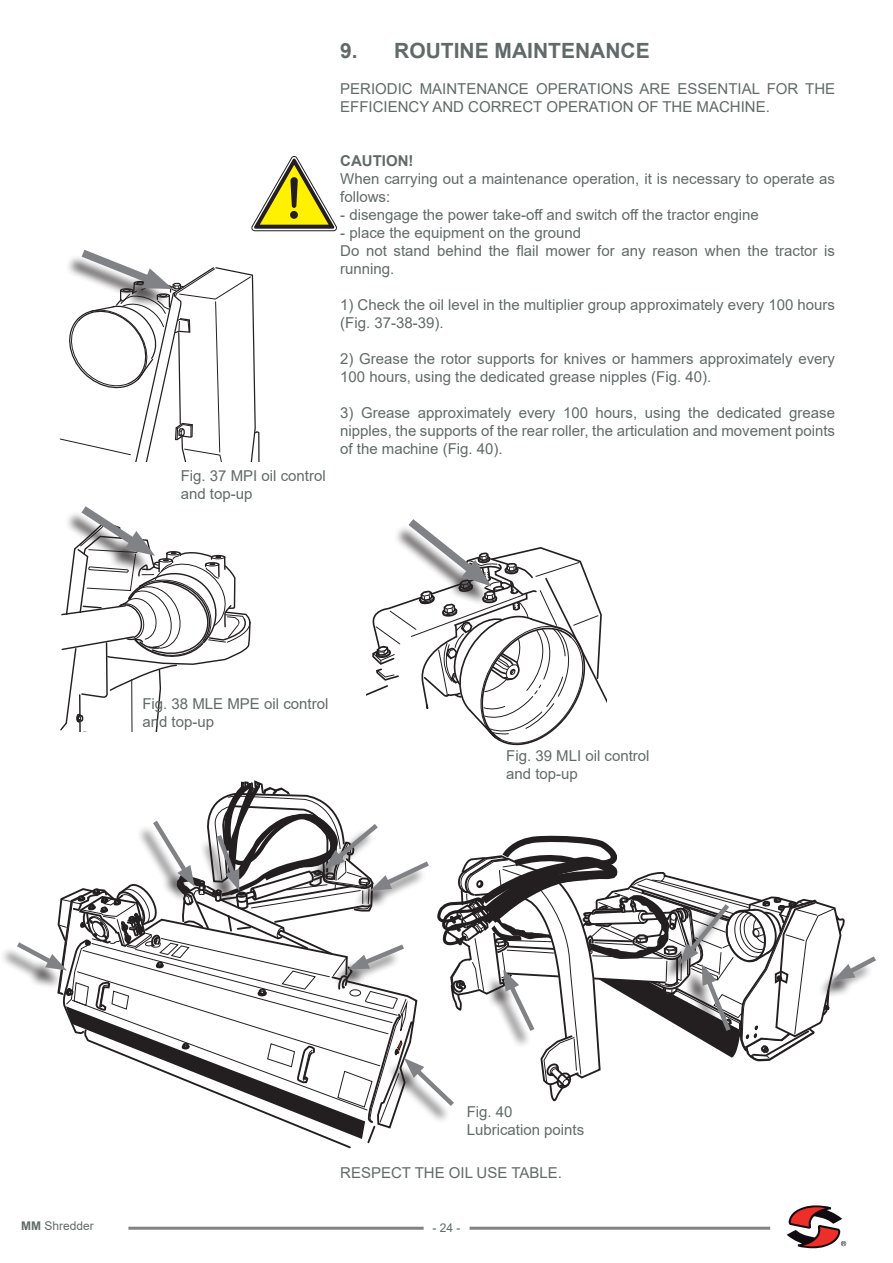
<style>
.page{position:relative;width:893px;height:1263px;background:#fff}
.page>*{position:absolute;margin:0;border:0;box-sizing:border-box;transform-origin:0 0}
.t1{font:700 21px "Arial";color:#626a69}
.Corpo_paragrafo{font:15px/18px "Arial";color:#626a69}
.Titolo_3{font:700 15px "Arial";color:#626a69}
.t2{font:12px "Arial";color:#626a69}
.s1{font-weight:700}
</style>
<div class="page">
<svg style="left:787px;top:1205px;width:59px;height:43px"></svg>
<hr style="left:128px;top:1227px;width:296px;height:3px;background:#808285">
<hr style="left:470px;top:1227px;width:300px;height:3px;background:#808285">
<svg style="left:60px;top:249px;width:200px;height:212px"></svg>
<svg style="left:251px;top:156px;width:86px;height:76px"></svg>
<svg style="left:60px;top:506px;width:191px;height:225px"></svg>
<svg style="left:367px;top:519px;width:239px;height:227px"></svg>
<div style="left:0;top:946px;width:63px;height:43px;background:#231f20;opacity:.75"></div>
<svg style="left:12px;top:780px;width:864px;height:369px"></svg>
<p class="t1" style="left:340px;top:36px;width:311px">9. ROUTINE MAINTENANCE</p>
<p class="Corpo_paragrafo" style="left:340px;top:79px;width:496px">PERIODIC MAINTENANCE OPERATIONS ARE ESSENTIAL FOR THE<br>EFFICIENCY AND CORRECT OPERATION OF THE MACHINE.</p>
<p class="Corpo_paragrafo" style="left:181px;top:466px;width:147px">Fig. 37 MPI oil control</p>
<p class="Corpo_paragrafo" style="left:181px;top:484px;width:73px">and top-up</p>
<p class="Titolo_3" style="left:340px;top:150px;width:75px">CAUTION!</p>
<p class="Corpo_paragrafo" style="left:340px;top:169px;width:496px">When carrying out a maintenance operation, it is necessary to operate as follows:</p>
<p class="Corpo_paragrafo" style="left:340px;top:205px;width:420px">- disengage the power take-off and switch off the tractor engine</p>
<p class="Corpo_paragrafo" style="left:340px;top:223px;width:242px">- place the equipment on the ground</p>
<p class="Corpo_paragrafo" style="left:340px;top:241px;width:496px">Do not stand behind the flail mower for any reason when the tractor is running.</p>
<p class="Corpo_paragrafo" style="left:340px;top:295px;width:496px">1) Check the oil level in the multiplier group approximately every 100 hours (Fig. 37-38-39).</p>
<p class="Corpo_paragrafo" style="left:340px;top:349px;width:496px">2) Grease the rotor supports for knives or hammers approximately every<br>100 hours, using the dedicated grease nipples (Fig. 40).</p>
<p class="Corpo_paragrafo" style="left:340px;top:403px;width:496px;text-align:justify">3) Grease approximately every 100 hours, using the dedicated grease nipples, the supports of the rear roller, the articulation and movement points of the machine (Fig. 40).</p>
<p class="Corpo_paragrafo" style="left:142px;top:694px;width:187px">Fig. 38 MLE MPE oil control</p>
<p class="Corpo_paragrafo" style="left:142px;top:712px;width:73px">and top-up</p>
<p class="Corpo_paragrafo" style="left:506px;top:746px;width:145px">Fig. 39 MLI oil control</p>
<p class="Corpo_paragrafo" style="left:506px;top:764px;width:73px">and top-up</p>
<p class="Corpo_paragrafo" style="left:467px;top:1102px;width:47px">Fig. 40</p>
<p class="Corpo_paragrafo" style="left:467px;top:1120px;width:119px">Lubrication points</p>
<p class="Corpo_paragrafo" style="left:340px;top:1163px;width:223px">RESPECT THE OIL USE TABLE.</p>
<p class="t2" style="left:21px;top:1218px;width:74px"><span class="s1">MM</span> Shredder</p>
<p class="t2" style="left:432px;top:1220px;width:30px">- 24 -</p>
</div>
